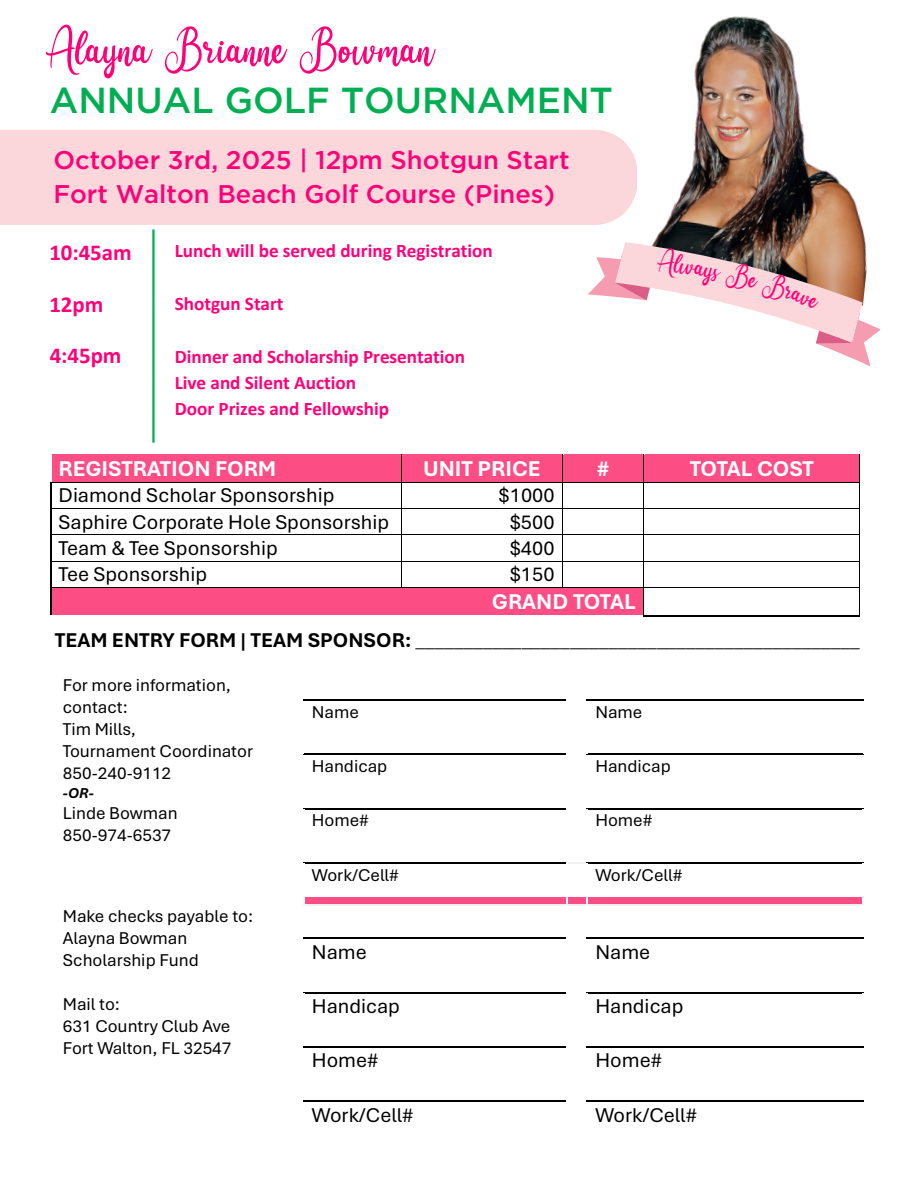
<style>
.page{position:relative;width:918px;height:1188px;background:#fff}
.page>*{position:absolute;margin:0;border:0;box-sizing:border-box;transform-origin:0 0}
.t1{font:58.35px "dearheart";color:#ff0078}
.t2{font:500 36.15px "Gotham";color:#01af52}
.t3{font:500 25.5px/34.5px "Gotham";color:#ff0078}
.t4{font:700 22.8px "Calibri";color:#ff0078}
.t5{font:700 22.5px "Aptos";color:#fff}
.t6{font:700 22.5px "Aptos";letter-spacing:-.02em;color:#fff}
.t7{font:21px "Aptos";color:#000}
.t8{font:700 21px "Aptos";color:#000}
.t9{font:700 19.2px/26.4px "Calibri";color:#ff0078}
.t10{font:18px/21.9px "Aptos";color:#000}
.t11{font:italic 700 15px "Aptos";color:#000}
</style>
<div class="page">
<img style="left:658px;top:16px;width:206px;height:219px">
<div style="left:0;top:130px;width:637px;height:95px;background:#fbd6db"></div>
<hr style="left:152px;top:229px;width:3px;height:214px;background:#01af52">
<div style="left:51px;top:454px;width:350px;height:28px;background:#fc4e84"></div>
<div style="left:402px;top:454px;width:160px;height:28px;background:#fc4e84"></div>
<div style="left:563px;top:454px;width:80px;height:28px;background:#fc4e84"></div>
<div style="left:644px;top:454px;width:215px;height:28px;background:#fc4e84"></div>
<hr style="left:51px;top:482px;width:350px;height:1px;background:#000">
<hr style="left:402px;top:482px;width:160px;height:1px;background:#000">
<hr style="left:563px;top:482px;width:80px;height:1px;background:#000">
<hr style="left:644px;top:482px;width:215px;height:1px;background:#000">
<hr style="left:51px;top:508px;width:350px;height:1px;background:#000">
<hr style="left:402px;top:508px;width:160px;height:1px;background:#000">
<hr style="left:563px;top:508px;width:80px;height:1px;background:#000">
<hr style="left:644px;top:508px;width:215px;height:1px;background:#000">
<hr style="left:51px;top:535px;width:350px;height:1px;background:#000">
<hr style="left:402px;top:535px;width:160px;height:1px;background:#000">
<hr style="left:563px;top:535px;width:80px;height:1px;background:#000">
<hr style="left:644px;top:535px;width:215px;height:1px;background:#000">
<hr style="left:51px;top:561px;width:350px;height:1px;background:#000">
<hr style="left:402px;top:561px;width:160px;height:1px;background:#000">
<hr style="left:563px;top:561px;width:80px;height:1px;background:#000">
<hr style="left:644px;top:561px;width:215px;height:1px;background:#000">
<div style="left:51px;top:588px;width:592px;height:28px;background:#fc4e84"></div>
<hr style="left:51px;top:587px;width:350px;height:1px;background:#000">
<svg style="left:401px;top:454px;width:2px;height:134px"></svg>
<hr style="left:402px;top:587px;width:160px;height:1px;background:#000">
<svg style="left:562px;top:454px;width:2px;height:134px"></svg>
<hr style="left:563px;top:587px;width:80px;height:1px;background:#000">
<hr style="left:644px;top:587px;width:215px;height:1px;background:#000">
<svg style="left:50px;top:482px;width:1px;height:133px"></svg>
<svg style="left:643px;top:454px;width:2px;height:163px"></svg>
<hr style="left:645px;top:616px;width:214px;height:1px;background:#000">
<svg style="left:859px;top:454px;width:1px;height:163px"></svg>
<hr style="left:304px;top:699px;width:262px;height:2px;background:#000">
<hr style="left:588px;top:699px;width:275px;height:2px;background:#000">
<hr style="left:304px;top:754px;width:262px;height:1px;background:#000">
<hr style="left:588px;top:754px;width:275px;height:1px;background:#000">
<hr style="left:304px;top:808px;width:262px;height:1px;background:#000">
<hr style="left:588px;top:808px;width:275px;height:1px;background:#000">
<hr style="left:304px;top:862px;width:262px;height:2px;background:#000">
<svg style="left:566px;top:699px;width:22px;height:165px"></svg>
<hr style="left:588px;top:862px;width:275px;height:2px;background:#000">
<div style="left:304px;top:898px;width:262px;height:6px;background:#fc4e84"></div>
<div style="left:588px;top:898px;width:274px;height:6px;background:#fc4e84"></div>
<hr style="left:588px;top:898px;width:275px;height:1px;background:#fc4e84">
<hr style="left:304px;top:904px;width:262px;height:1px;background:#f2f2f2">
<svg style="left:566px;top:897px;width:22px;height:8px"></svg>
<hr style="left:588px;top:904px;width:275px;height:1px;background:#f2f2f2">
<hr style="left:304px;top:938px;width:262px;height:1px;background:#000">
<hr style="left:588px;top:938px;width:275px;height:1px;background:#000">
<hr style="left:304px;top:992px;width:262px;height:1px;background:#000">
<hr style="left:588px;top:992px;width:275px;height:1px;background:#000">
<hr style="left:304px;top:1046px;width:262px;height:2px;background:#000">
<hr style="left:588px;top:1046px;width:275px;height:2px;background:#000">
<hr style="left:304px;top:1100px;width:262px;height:2px;background:#000">
<hr style="left:588px;top:1100px;width:275px;height:2px;background:#000">
<svg style="left:588px;top:235px;width:293px;height:131px"></svg>
<p class="t1" style="left:44px;top:14px;width:391px">Alayna Brianne Bowman</p>
<p class="t2" style="left:50px;top:84px;width:565px">ANNUAL GOLF TOURNAMENT</p>
<p class="t3" style="left:53px;top:144px;width:518px">October 3rd, 2025 | 12pm Shotgun Start<br>Fort Walton Beach Golf Course (Pines)</p>
<p class="t4" style="left:49px;top:243px;width:84px">10:45am</p>
<p class="t9" style="left:175px;top:239px;width:320px">Lunch will be served during Registration</p>
<p class="t9" style="left:175px;top:292px;width:110px">Shotgun Start</p>
<p class="t9" style="left:175px;top:345px;width:292px">Dinner and Scholarship Presentation<br>Live and Silent Auction<br>Door Prizes and Fellowship</p>
<p class="t4" style="left:49px;top:295px;width:55px">12pm</p>
<p class="t4" style="left:50px;top:346px;width:73px">4:45pm</p>
<p class="t5" style="left:59px;top:453px;width:219px">REGISTRATION FORM</p>
<p class="t5" style="left:423px;top:453px;width:119px">UNIT PRICE</p>
<p class="t5" style="left:597px;top:453px;width:14px">#</p>
<p class="t6" style="left:690px;top:453px;width:126px">TOTAL COST</p>
<p class="t7" style="left:59px;top:481px;width:277px">Diamond Scholar Sponsorship</p>
<p class="t7" style="left:499px;top:481px;width:58px">$1000</p>
<p class="t7" style="left:59px;top:507px;width:332px">Saphire Corporate Hole Sponsorship</p>
<p class="t7" style="left:510px;top:507px;width:46px">$500</p>
<p class="t7" style="left:59px;top:534px;width:221px">Team &amp; Tee Sponsorship</p>
<p class="t7" style="left:510px;top:534px;width:46px">$400</p>
<p class="t7" style="left:59px;top:560px;width:150px">Tee Sponsorship</p>
<p class="t7" style="left:510px;top:560px;width:46px">$150</p>
<p class="t5" style="left:492px;top:587px;width:145px">GRAND TOTAL</p>
<p class="t8" style="left:55px;top:625px;width:806px">TEAM ENTRY FORM | TEAM SPONSOR: ______________________________________________</p>
<p class="t10" style="left:63px;top:673px;width:192px">For more information, contact:<br>Tim Mills,<br>Tournament Coordinator<br>850-240-9112</p>
<p class="t11" style="left:63px;top:783px;width:33px">-OR-</p>
<p class="t10" style="left:63px;top:801px;width:116px">Linde Bowman<br>850-974-6537</p>
<p class="t10" style="left:312px;top:700px;width:49px">Name</p>
<p class="t10" style="left:595px;top:700px;width:49px">Name</p>
<p class="t10" style="left:312px;top:755px;width:77px">Handicap</p>
<p class="t10" style="left:595px;top:755px;width:77px">Handicap</p>
<p class="t10" style="left:312px;top:809px;width:59px">Home#</p>
<p class="t10" style="left:595px;top:809px;width:59px">Home#</p>
<p class="t10" style="left:63px;top:905px;width:192px">Make checks payable to:<br>Alayna Bowman<br>Scholarship Fund</p>
<p class="t10" style="left:63px;top:993px;width:170px">Mail to:<br>631 Country Club Ave<br>Fort Walton, FL 32547</p>
<p class="t10" style="left:312px;top:863px;width:89px">Work/Cell#</p>
<p class="t10" style="left:595px;top:863px;width:89px">Work/Cell#</p>
<p class="t7" style="left:312px;top:938px;width:56px">Name</p>
<p class="t7" style="left:595px;top:938px;width:56px">Name</p>
<p class="t7" style="left:312px;top:992px;width:90px">Handicap</p>
<p class="t7" style="left:595px;top:992px;width:90px">Handicap</p>
<p class="t7" style="left:312px;top:1046px;width:68px">Home#</p>
<p class="t7" style="left:595px;top:1046px;width:68px">Home#</p>
<p class="t7" style="left:312px;top:1100px;width:103px">Work/Cell#</p>
<p class="t7" style="left:595px;top:1100px;width:103px">Work/Cell#</p>
</div>
